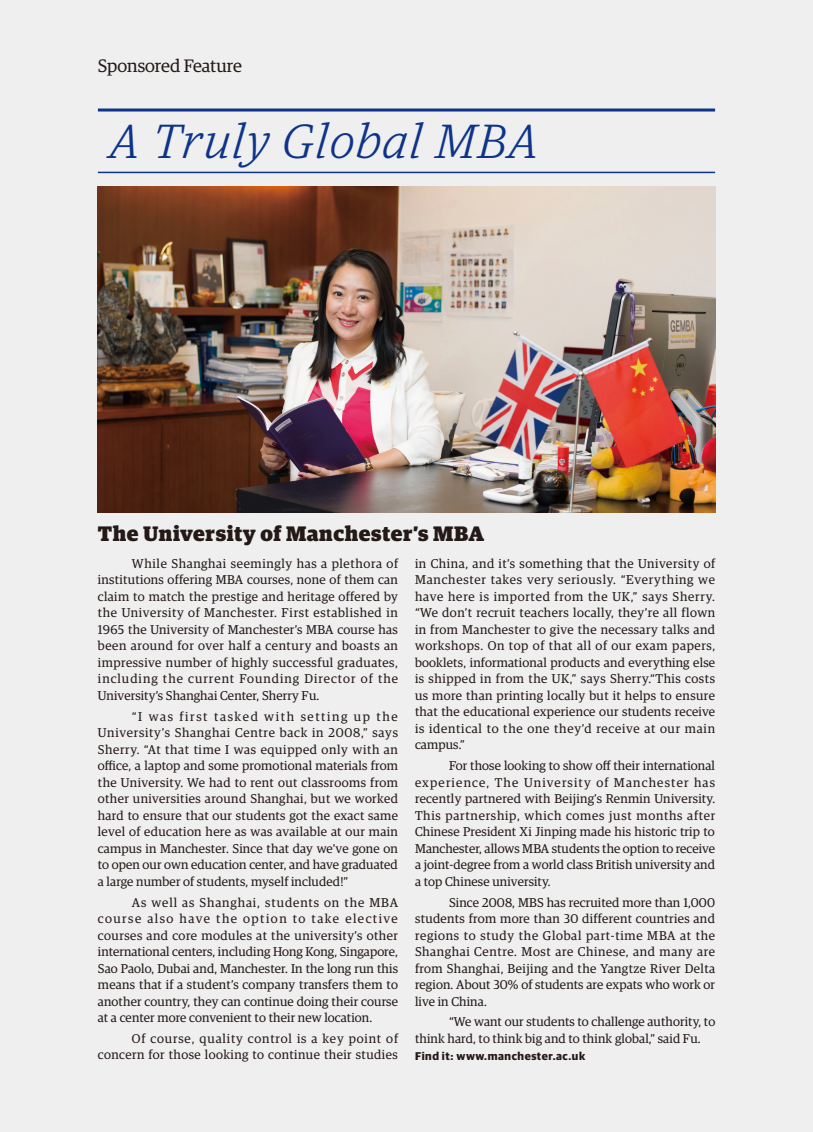
<style>
.page{position:relative;width:813px;height:1132px;background:#fff}
.page>*{position:absolute;margin:0;border:0;box-sizing:border-box;transform-origin:0 0}
.t1{font:italic 300 48px "Guardian Egyp";letter-spacing:.05em;color:#0d3488}
.t2{font:900 21px "Guardian Egyp";letter-spacing:.025em;color:#231916}
.t3{font:18px "Guardian Egyp";color:#231916}
.t4{font:12.75px/16.5px "Guardian Egyp";letter-spacing:.01em;color:#231916;text-align:justify}
.t5{font:12.75px/16.5px "Guardian Egyp";letter-spacing:.035em;color:#231916;text-align:right}
.t6{font:700 11.25px "Guardian Sans";letter-spacing:.05em;color:#231916}
</style>
<div class="page">
<div style="left:0;top:0;width:812px;height:1131px;background:#efeff0"></div>
<img style="left:98px;top:187px;width:616px;height:325px">
<hr style="left:98px;top:108px;width:616px;height:3px;background:#0d3488">
<hr style="left:98px;top:172px;width:616px;height:1px;background:#0d3488">
<h3 class="t3" style="left:98px;top:54px;width:145px">Sponsored Feature</h3>
<h1 class="t1" style="left:109px;top:110px;width:429px">A Truly Global MBA</h1>
<h2 class="t2" style="left:98px;top:517px;width:388px">The University of Manchester’s MBA</h2>
<p class="t4" style="left:98px;top:554px;width:301px;text-indent:34px">While Shanghai seemingly has a plethora of institutions offering MBA courses, none of them can claim to match the prestige and heritage offered by the University of Manchester. First established in 1965 the University of Manchester’s MBA course has been around for over half a century and boasts an impressive number of highly successful graduates, including the current Founding Director of the University’s Shanghai Center, Sherry Fu.</p>
<p class="t4" style="left:98px;top:707px;width:301px;text-indent:34px">“I was first tasked with setting up the University’s Shanghai Centre back in 2008,” says Sherry. “At that time I was equipped only with an office, a laptop and some promotional materials from the University. We had to rent out classrooms from other universities around Shanghai, but we worked hard to ensure that our students got the exact same level of education here as was available at our main campus in Manchester. Since that day we’ve gone on to open our own education center, and have graduated a large number of students, myself included!”</p>
<p class="t4" style="left:98px;top:892px;width:301px;text-indent:34px">As well as Shanghai, students on the MBA course also have the option to take elective courses and core modules at the university’s other international centers, including Hong Kong, Singapore, Sao Paolo, Dubai and, Manchester. In the long run this means that if a student’s company transfers them to another country, they can continue doing their course at a center more convenient to their new location.</p>
<p class="t5" style="left:98px;top:1029px;width:301px">Of course, quality control is a key point of concern for those looking to continue their studies</p>
<p class="t4" style="left:415px;top:554px;width:301px">in China, and it’s something that the University of Manchester takes very seriously. “Everything we have here is imported from the UK,” says Sherry. “We don’t recruit teachers locally, they’re all flown in from Manchester to give the necessary talks and workshops. On top of that all of our exam papers, booklets, informational products and everything else is shipped in from the UK,” says Sherry.“This costs us more than printing locally but it helps to ensure that the educational experience our students receive is identical to the one they’d receive at our main campus.”</p>
<p class="t4" style="left:415px;top:756px;width:301px;text-indent:34px">For those looking to show off their international experience, The University of Manchester has recently partnered with Beijing’s Renmin University.<br>This partnership, which comes just months after Chinese President Xi Jinping made his historic trip to Manchester, allows MBA students the option to receive a joint-degree from a world class British university and a top Chinese university.</p>
<p class="t4" style="left:415px;top:892px;width:301px;text-indent:34px">Since 2008, MBS has recruited more than 1,000 students from more than 30 different countries and regions to study the Global part-time MBA at the Shanghai Centre. Most are Chinese, and many are from Shanghai, Beijing and the Yangtze River Delta region. About 30% of students are expats who work or live in China.</p>
<p class="t4" style="left:415px;top:1012px;width:301px;text-indent:34px">“We want our students to challenge authority, to think hard, to think big and to think global,” said Fu.</p>
<p class="t6" style="left:415px;top:1046px;width:172px">Find it: www.manchester.ac.uk</p>
</div>
